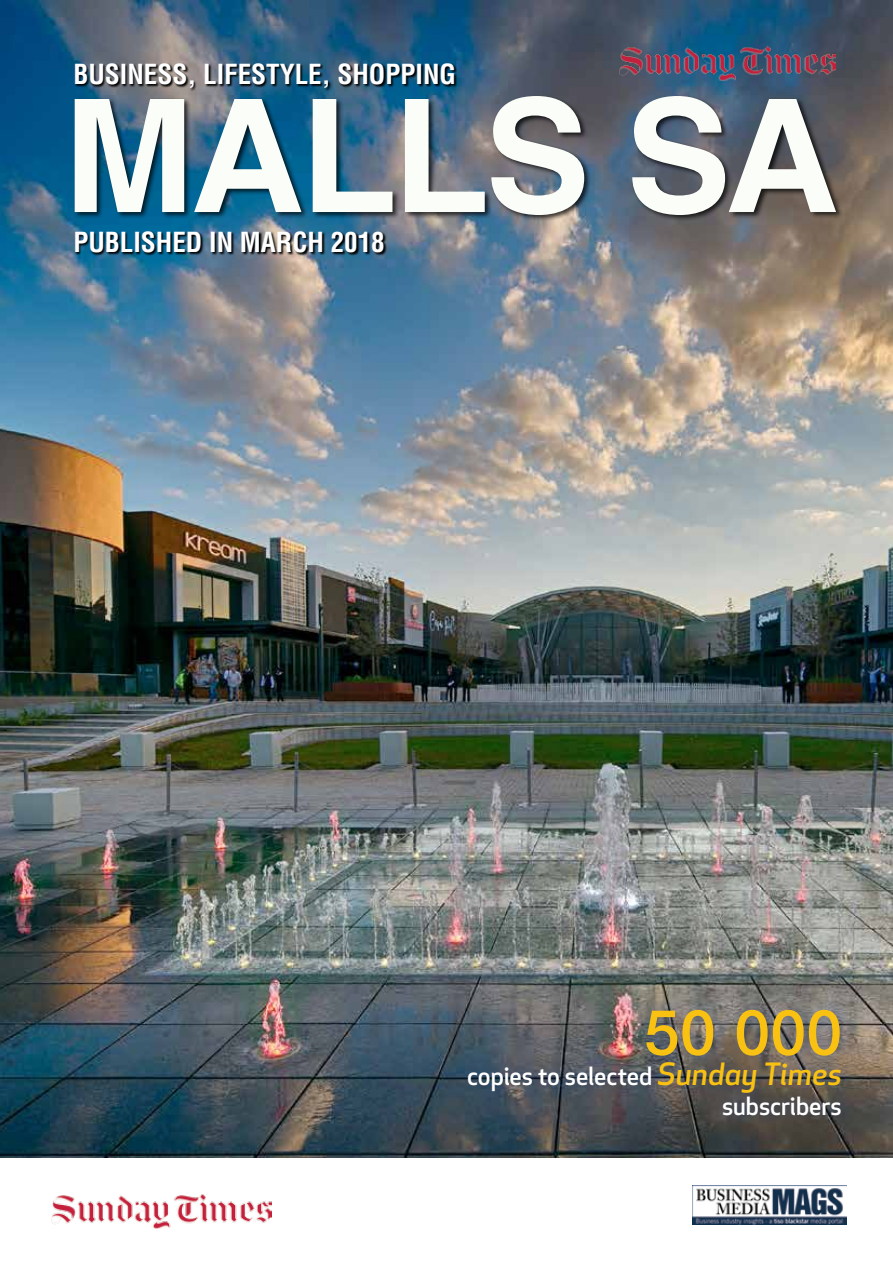
<style>
.page{position:relative;width:893px;height:1263px;background:#fff}
.page>*{position:absolute;margin:0;border:0;box-sizing:border-box;transform-origin:0 0}
.t1{font:700 157.35px "Helvetica LT Std";letter-spacing:-.025em;color:#fbfdf8}
.t2{font:500 63px "Helvetica Neue";color:#f9c213}
.t3{font:700 condensed 27px "Helvetica LT Std";color:#fff}
.t4{font:500 24.6px/30px "Apex New";letter-spacing:-.005em;color:#fff;text-align:right}
.s1{font-style:italic;font-size:30px;color:#f9c213}
</style>
<div class="page">
<img style="left:0;top:0;width:893px;height:1157px">
<div style="left:73px;top:95px;width:770px;height:127px;background:#000;opacity:.75"></div>
<svg style="left:75px;top:63px;width:382px;height:28px;background:#2c4758"></svg>
<img style="left:75px;top:231px;width:312px;height:25px">
<div style="left:459px;top:996px;width:399px;height:133px;background:#133776;opacity:.3"></div>
<img style="left:51px;top:1194px;width:220px;height:35px">
<img style="left:692px;top:1185px;width:155px;height:40px">
<img style="left:620px;top:47px;width:215px;height:34px">
<p class="t3" style="left:73px;top:57px;width:384px">BUSINESS, LIFESTYLE, SHOPPING</p>
<h1 class="t1" style="left:64px;top:61px;width:777px">MALLS SA</h1>
<p class="t3" style="left:73px;top:225px;width:313px">PUBLISHED IN MARCH 2018</p>
<h2 class="t2" style="left:644px;top:995px;width:199px">50 000</h2>
<p class="t4" style="left:467px;top:1060px;width:376px">copies to selected <span class="s1">Sunday Times </span>subscribers</p>
</div>
